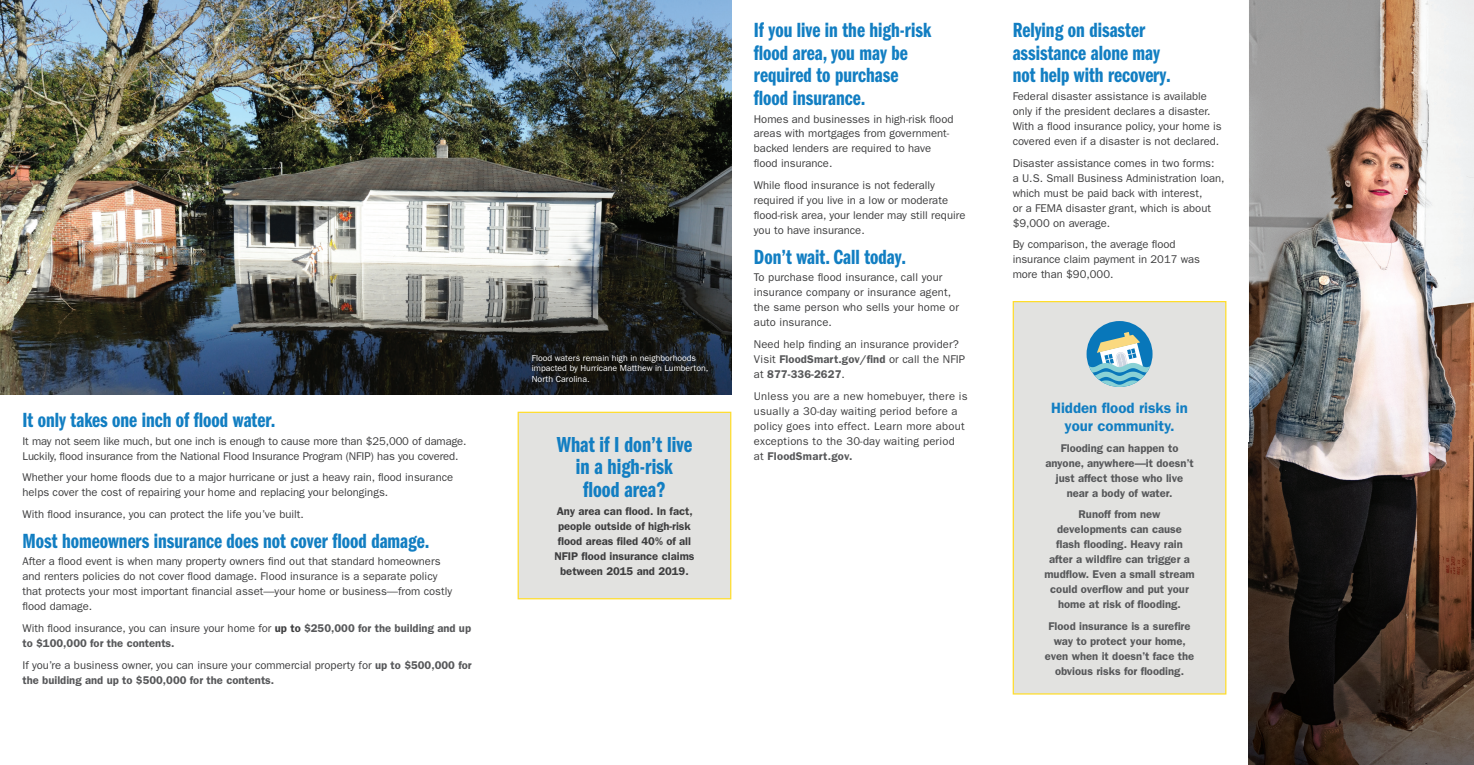
<style>
.page{position:relative;width:1474px;height:765px;background:#fff}
.page>*{position:absolute;margin:0;border:0;box-sizing:border-box;transform-origin:0 0}
.t1{font:22.5px/22.5px "ITC Franklin Gothic Std Dm Cp";color:#127ec2;text-align:center}
.t2{font:21.25px/22.5px "ITC Franklin Gothic Std Dm Cp";color:#127ec2}
.t3{font:600 15px/18px "Franklin Gothic";color:#127ec2;text-align:center}
.t4{font:11.25px/15px "ITC Franklin Gothic Std";color:#3e3e3f}
.t5{font:600 11.25px/15px "ITC Franklin Gothic Std";color:#57585a;text-align:center}
.t6{font:11.25px/15px "ITC Franklin Gothic Std";letter-spacing:.02em;color:#3e3e3f}
.t7{font:600 11.25px/15px "ITC Franklin Gothic Std";color:#3e3e3f;text-align:center}
.t8{font:8.75px/10.5px "ITC Franklin Gothic Std";color:#fff}
.s1{font-weight:400;color:#3e3e3f}
.s2{color:#3e3e3f}
.s3{font-weight:600;color:#57585a}
</style>
<div class="page">
<img style="left:1249px;top:0;width:225px;height:443px">
<div style="left:1012px;top:301px;width:214px;height:394px;background:#e2e2e0;border:1px solid #ffdd2b"></div>
<div style="left:518px;top:412px;width:213px;height:187px;background:#e2e2e0;border:1px solid #ffdd2b"></div>
<img style="left:0;top:0;width:731px;height:394px">
<div style="left:1086px;top:321px;width:66px;height:66px;background:#0877ba;border-radius:50%"></div>
<svg style="left:1089px;top:332px;width:61px;height:55px"></svg>
<img style="left:1249px;top:443px;width:225px;height:322px">
<p class="t2" style="left:22px;top:409px;width:254px">It only takes one inch of ˜ood water.</p>
<p class="t4" style="left:22px;top:434px;width:445px">It may not seem like much, but one inch is enough to cause more than $25,000 of damage.<br>Luckily, ˜ood insurance from the National Flood Insurance Program (NFIP) has you covered.</p>
<p class="t4" style="left:22px;top:470px;width:432px">Whether your home ˜oods due to a major hurricane or just a heavy rain, ˜ood insurance helps cover the cost of repairing your home and replacing your belongings.</p>
<p class="t4" style="left:22px;top:507px;width:283px">With ˜ood insurance, you can protect the life you’ve built.</p>
<p class="t2" style="left:22px;top:530px;width:409px">Most homeowners insurance does not cover ˜ood damage.</p>
<p class="t4" style="left:22px;top:554px;width:431px">After a ˜ood event is when many property owners ÿnd out that standard homeowners and renters policies do not cover ˜ood damage. Flood insurance is a separate policy that protects your most important ÿnancial asset—your home or business—from costly ˜ood damage.</p>
<p class="t5" style="left:22px;top:621px;width:450px;text-align:left"><span class="s1">With ˜ood insurance, you can insure your home for</span> <span class="s2">up to</span> $250,000 for the building and up to $100,000 for the contents.</p>
<p class="t4" style="left:22px;top:658px;width:451px">If you’re a business owner, you can insure your commercial property for <span class="s3">up to $500,000 for the building and up to $500,000 for the contents.</span></p>
<p class="t8" style="left:532px;top:353px;width:178px">Flood waters remain high in neighborhoods impacted by Hurricane Matthew in Lumberton,<br>North Carolina.</p>
<p class="t1" style="left:557px;top:434px;width:137px">What if I don’t live in a high-risk ˜ood area?</p>
<p class="t7" style="left:554px;top:503px;width:142px">Any area can °ood. In fact, people outside of high-risk °ood areas ÿled 40% of all<br>NFIP °ood insurance claims between 2015 and 2019.</p>
<p class="t2" style="left:754px;top:19px;width:179px">If you live in the high-risk ˜ood area, you may be required to purchase ˜ood insurance.</p>
<p class="t4" style="left:754px;top:111px;width:201px">Homes and businesses in high-risk ˜ood areas with mortgages from government&shy;backed lenders are required to have ˜ood insurance.</p>
<p class="t4" style="left:754px;top:178px;width:213px">While ˜ood insurance is not federally required if you live in a low or moderate ˜ood-risk area, your lender may still require you to have insurance.</p>
<p class="t2" style="left:754px;top:246px;width:154px">Don’t wait. Call today.</p>
<p class="t4" style="left:754px;top:270px;width:207px">To purchase ˜ood insurance, call your insurance company or insurance agent, the same person who sells your home or auto insurance.</p>
<p class="t4" style="left:754px;top:337px;width:213px">Need help ÿnding an insurance provider?<br>Visit <span class="s3">FloodSmart.gov/ÿnd</span> or call the NFIP at <span class="s3">877-336-2627</span>.</p>
<p class="t6" style="left:754px;top:389px;width:215px">Unless you are a new homebuyer, there is usually a 30-day waiting period before a policy goes into effect. Learn more about exceptions to the 30-day waiting period<br>at <span class="s3">FloodSmart.gov.</span></p>
<p class="t2" style="left:1012px;top:19px;width:160px">Relying on disaster assistance alone may not help with recovery.</p>
<p class="t4" style="left:1012px;top:89px;width:211px">Federal disaster assistance is available only if the president declares a disaster.<br>With a ˜ood insurance policy, your home is covered even if a disaster is not declared.</p>
<p class="t4" style="left:1012px;top:156px;width:213px">Disaster assistance comes in two forms:<br>a U.S. Small Business Administration loan, which must be paid back with interest,<br>or a FEMA disaster grant, which is about $9,000 on average.</p>
<p class="t4" style="left:1012px;top:237px;width:189px">By comparison, the average ˜ood insurance claim payment in 2017 was more than $90,000.</p>
<p class="t3" style="left:1051px;top:399px;width:138px">Hidden flood risks in your community.</p>
<p class="t5" style="left:1045px;top:440px;width:150px">Flooding can happen to anyone, anywhere—it doesn’t just affect those who live near a body of water.</p>
<p class="t5" style="left:1044px;top:507px;width:152px">Runoff from new developments can cause °ash °ooding. Heavy rain after a wildÿre can trigger a mud°ow. Even a small stream could over°ow and put your home at risk of °ooding.</p>
<p class="t5" style="left:1045px;top:619px;width:151px">Flood insurance is a sureÿre way to protect your home, even when it doesn’t face the obvious risks for °ooding.</p>
</div>
